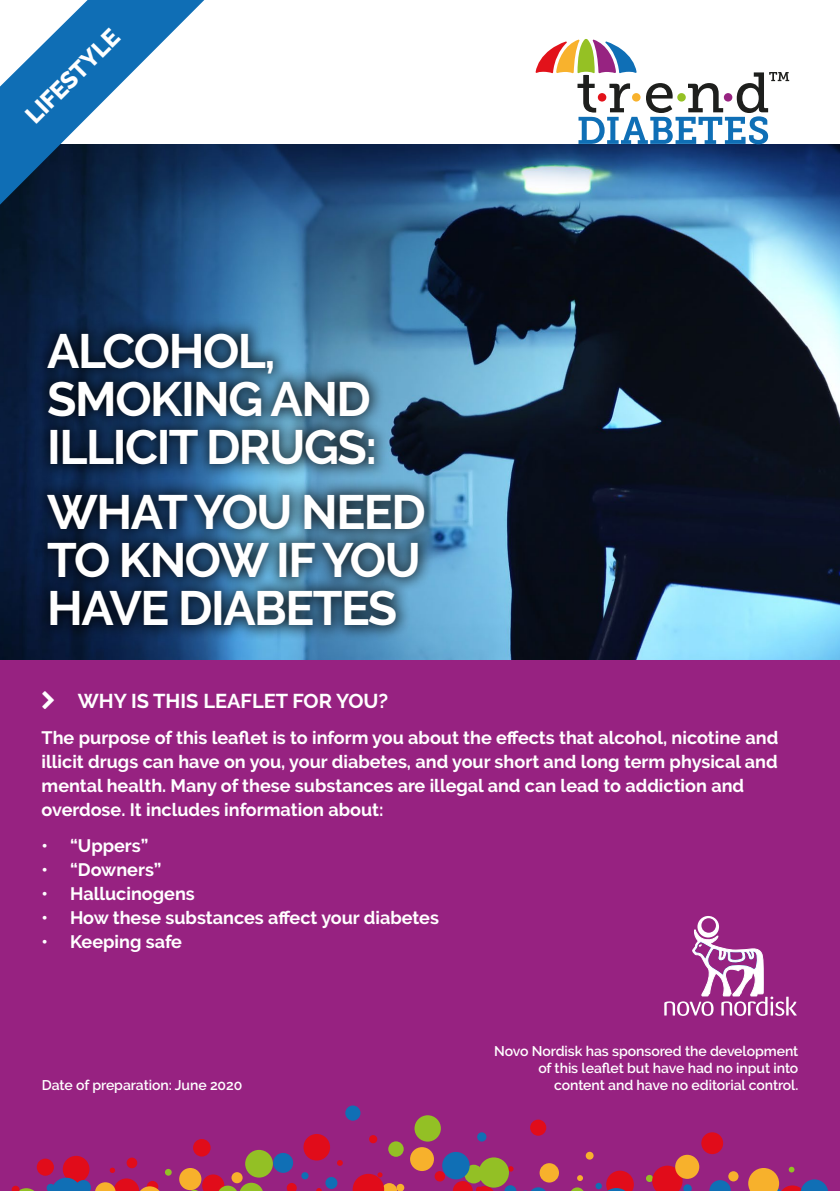
<style>
.page{position:relative;width:840px;height:1191px;background:#fff}
.page>*{position:absolute;margin:0;border:0;box-sizing:border-box;transform-origin:0 0}
.t1{font:700 48px/48px "Raleway";letter-spacing:-.03em;color:#fff}
.t2{font:800 24px "Raleway";color:#fff}
.t3{font:700 20px "Raleway";color:#fff}
.t4{font:700 18px/24px "Raleway";color:#fff}
.t5{font:600 14px/16.8px "Raleway";letter-spacing:-.005em;color:#fff;text-align:right}
</style>
<div class="page">
<img style="left:0;top:144px;width:839px;height:516px">
<svg style="left:0;top:0;width:204px;height:205px"></svg>
<div style="left:0;top:660px;width:839px;height:531px;background:#972281"></div>
<svg style="left:571px;top:1187px;width:13px;height:4px"></svg>
<div style="left:464px;top:1164px;width:19px;height:19px;background:#93c025;border-radius:50%"></div>
<div style="left:63px;top:1155px;width:26px;height:27px;background:#e10c1a;border-radius:50%"></div>
<div style="left:396px;top:1183px;width:8px;height:8px;background:#f7b12c;border-radius:50%"></div>
<svg style="left:709px;top:1180px;width:21px;height:11px"></svg>
<svg style="left:508px;top:1166px;width:5px;height:5px"></svg>
<div style="left:165px;top:1168px;width:7px;height:7px;background:#93c025;border-radius:50%"></div>
<div style="left:727px;top:1171px;width:11px;height:10px;background:#f7b12c;border-radius:50%"></div>
<div style="left:345px;top:1105px;width:15px;height:15px;background:#106fb5;border-radius:50%"></div>
<svg style="left:577px;top:1175px;width:5px;height:6px"></svg>
<div style="left:530px;top:1119px;width:16px;height:16px;background:#e10c1a;border-radius:50%"></div>
<svg style="left:645px;top:1174px;width:7px;height:8px"></svg>
<svg style="left:600px;top:1170px;width:33px;height:21px"></svg>
<div style="left:245px;top:1149px;width:28px;height:28px;background:#93c025;border-radius:50%"></div>
<svg style="left:337px;top:1160px;width:5px;height:5px"></svg>
<div style="left:585px;top:1151px;width:8px;height:8px;background:#f7b12c;border-radius:50%"></div>
<div style="left:388px;top:1141px;width:15px;height:15px;background:#93c025;border-radius:50%"></div>
<div style="left:231px;top:1172px;width:11px;height:11px;background:#f7b12c;border-radius:50%"></div>
<div style="left:126px;top:1157px;width:11px;height:11px;background:#e10c1a;border-radius:50%"></div>
<div style="left:273px;top:1152px;width:20px;height:20px;background:#106fb5;border-radius:50%"></div>
<div style="left:193px;top:1139px;width:17px;height:17px;background:#e10c1a;border-radius:50%"></div>
<div style="left:595px;top:1182px;width:6px;height:7px;background:#106fb5;border-radius:50%"></div>
<svg style="left:504px;top:1185px;width:42px;height:6px"></svg>
<div style="left:37px;top:1158px;width:17px;height:17px;background:#e10c1a;border-radius:50%"></div>
<svg style="left:316px;top:1188px;width:5px;height:3px"></svg>
<svg style="left:286px;top:1183px;width:10px;height:8px"></svg>
<div style="left:414px;top:1115px;width:26px;height:26px;background:#93c025;border-radius:50%"></div>
<svg style="left:352px;top:1172px;width:45px;height:19px"></svg>
<div style="left:410px;top:1147px;width:23px;height:24px;background:#f7b12c;border-radius:50%"></div>
<svg style="left:12px;top:1185px;width:22px;height:6px"></svg>
<div style="left:442px;top:1151px;width:27px;height:28px;background:#106fb5;border-radius:50%"></div>
<svg style="left:748px;top:1166px;width:79px;height:25px"></svg>
<svg style="left:452px;top:1181px;width:43px;height:10px"></svg>
<svg style="left:651px;top:1165px;width:40px;height:26px"></svg>
<div style="left:539px;top:1163px;width:19px;height:19px;background:#f7b12c;border-radius:50%"></div>
<div style="left:179px;top:1168px;width:22px;height:22px;background:#f7b12c;border-radius:50%"></div>
<svg style="left:189px;top:1174px;width:74px;height:17px"></svg>
<div style="left:301px;top:1172px;width:7px;height:7px;background:#106fb5;border-radius:50%"></div>
<div style="left:434px;top:1171px;width:11px;height:10px;background:#e10c1a;border-radius:50%"></div>
<div style="left:369px;top:1135px;width:8px;height:8px;background:#e10c1a;border-radius:50%"></div>
<div style="left:701px;top:1132px;width:21px;height:22px;background:#e10c1a;border-radius:50%"></div>
<div style="left:303px;top:1134px;width:27px;height:26px;background:#e10c1a;border-radius:50%"></div>
<div style="left:478px;top:1157px;width:30px;height:30px;background:#93c025;border-radius:50%"></div>
<div style="left:325px;top:1177px;width:12px;height:12px;background:#106fb5;border-radius:50%"></div>
<div style="left:477px;top:1132px;width:9px;height:9px;background:#106fb5;border-radius:50%"></div>
<div style="left:674px;top:1154px;width:25px;height:24px;background:#f7b12c;border-radius:50%"></div>
<svg style="left:47px;top:1167px;width:113px;height:24px"></svg>
<div style="left:33px;top:318px;width:406px;height:323px;background:#000;opacity:.75"></div>
<svg style="left:664px;top:916px;width:132px;height:100px"></svg>
<svg style="left:535px;top:39px;width:253px;height:105px"></svg>
<h2 class="t2" style="left:20px;top:110px;width:123px;rotate:-45deg">LIFESTYLE</h2>
<h1 class="t1" style="left:47px;top:327px;width:331px">ALCOHOL,<br>SMOKING AND<br>ILLICIT DRUGS:</h1>
<h1 class="t1" style="left:47px;top:488px;width:380px;text-align:justify">WHAT YOU NEED TO KNOW IF YOU HAVE DIABETES</h1>
<p class="t3" style="left:78px;top:690px;width:312px">WHY IS THIS LEAFLET FOR YOU?</p>
<p class="t4" style="left:42px;top:726px;width:737px">The purpose of this leaflet is to inform you about the effects that alcohol, nicotine and illicit drugs can have on you, your diabetes, and your short and long term physical and mental health. Many of these substances are illegal and can lead to addiction and overdose. It includes information about:</p>
<p class="t4" style="left:42px;top:834px;width:108px">• “Uppers”</p>
<p class="t4" style="left:42px;top:858px;width:121px">• “Downers”</p>
<p class="t4" style="left:42px;top:882px;width:155px">• Hallucinogens</p>
<p class="t4" style="left:42px;top:906px;width:398px">• How these substances affect your diabetes</p>
<p class="t4" style="left:42px;top:930px;width:142px">• Keeping safe</p>
<p class="t5" style="left:494px;top:1043px;width:305px">Novo Nordisk has sponsored the development of this leaflet but have had no input into</p>
<p class="t5" style="left:42px;top:1076px;width:202px">Date of preparation: June 2020</p>
<p class="t5" style="left:553px;top:1076px;width:246px">content and have no editorial control.</p>
</div>
